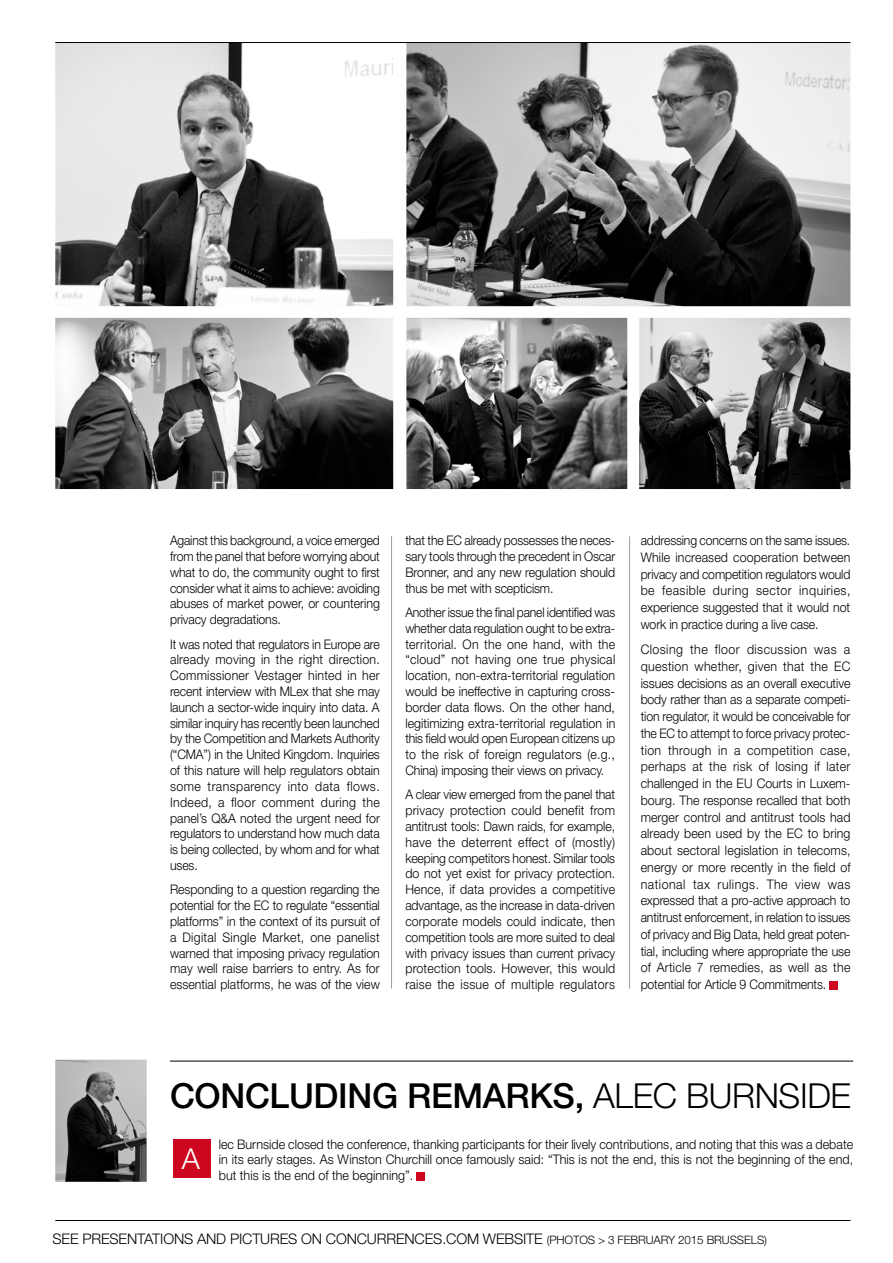
<style>
.page{position:relative;width:893px;height:1263px;background:#fff}
.page>*{position:absolute;margin:0;border:0;box-sizing:border-box;transform-origin:0 0}
.t1{font:500 34.5px "Helvetica Neue LT";letter-spacing:-.01em;color:#000}
.t2{font:300 28.8px "Helvetica Neue LT";color:#fff}
.t3{font:300 14.55px "Helvetica Neue LT";letter-spacing:-.01em;color:#000}
.t4{font:300 13.2px/15.8px "Helvetica Neue LT";color:#000;text-align:justify;scale:.93 1}
.t5{font:300 13.2px/16.8px "Helvetica Neue LT";color:#000;text-align:justify;scale:.94 1}
.t6{font:300 13.2px/15.8px "Helvetica Neue LT";color:#000;text-align:justify;scale:.92 1}
.t7{font:300 13.2px/15.8px "Helvetica Neue LT";color:#000;text-align:justify;scale:.95 1}
.s1{font-weight:300}
.s2{font-size:11.55px}
</style>
<div class="page">
<hr style="left:55px;top:1220px;width:795px;height:1px;background:#000">
<div style="left:829px;top:981px;width:8px;height:8px;background:#cd071e"></div>
<div style="left:173px;top:1140px;width:37px;height:38px;background:#cd071e"></div>
<div style="left:416px;top:1172px;width:9px;height:8px;background:#cd071e"></div>
<hr style="left:391px;top:536px;width:1px;height:452px;background:#9c9e9f">
<hr style="left:629px;top:536px;width:1px;height:452px;background:#9c9e9f">
<hr style="left:170px;top:1061px;width:683px;height:1px;background:#000">
<img style="left:406px;top:43px;width:444px;height:263px">
<img style="left:406px;top:318px;width:221px;height:171px">
<img style="left:55px;top:318px;width:338px;height:171px">
<img style="left:55px;top:1060px;width:92px;height:122px">
<img style="left:639px;top:318px;width:211px;height:171px">
<img style="left:55px;top:43px;width:338px;height:263px">
<hr style="left:55px;top:42px;width:795px;height:1px;background:#000">
<p class="t6" style="left:170px;top:532px;width:230px">Against this background, a voice emerged from the panel that before worrying about what to do, the community ought to first consider what it aims to achieve: avoiding abuses of market power, or countering privacy degradations.</p>
<p class="t4" style="left:170px;top:636px;width:227px">It was noted that regulators in Europe are already moving in the right direction.<br>Commissioner Vestager hinted in her recent interview with MLex that she may launch a sector-wide inquiry into data. A similar inquiry has recently been launched by the Competition and Markets Authority (“CMA”) in the United Kingdom. Inquiries of this nature will help regulators obtain some transparency into data flows.<br>Indeed, a floor comment during the panel’s Q&amp;A noted the urgent need for regulators to understand how much data is being collected, by whom and for what uses.</p>
<p class="t5" style="left:170px;top:881px;width:225px;line-height:15.8px">Responding to a question regarding the potential for the EC to regulate “essential platforms” in the context of its pursuit of a Digital Single Market, one panelist warned that imposing privacy regulation may well raise barriers to entry. As for essential platforms, he was of the view</p>
<p class="t4" style="left:405px;top:532px;width:227px">that the EC already possesses the neces&shy;sary tools through the precedent in Oscar Bronner, and any new regulation should thus be met with scepticism.</p>
<p class="t6" style="left:405px;top:604px;width:230px">Another issue the final panel identified was whether data regulation ought to be extra&shy;territorial. On the one hand, with the “cloud” not having one true physical location, non-extra-territorial regulation would be ineffective in capturing cross&shy;border data flows. On the other hand, legitimizing extra-territorial regulation in this field would open European citizens up to the risk of foreign regulators (e.g., China) imposing their views on privacy.</p>
<p class="t4" style="left:405px;top:786px;width:227px">A clear view emerged from the panel that privacy protection could benefit from antitrust tools: Dawn raids, for example, have the deterrent effect of (mostly) keeping competitors honest. Similar tools do not yet exist for privacy protection.<br>Hence, if data provides a competitive advantage, as the increase in data-driven corporate models could indicate, then competition tools are more suited to deal with privacy issues than current privacy protection tools. However, this would raise the issue of multiple regulators</p>
<p class="t4" style="left:641px;top:532px;width:227px;line-height:16.8px">addressing concerns on the same issues.<br>While increased cooperation between privacy and competition regulators would be feasible during sector inquiries, experience suggested that it would not work in practice during a live case.</p>
<p class="t5" style="left:641px;top:641px;width:225px">Closing the floor discussion was a question whether, given that the EC issues decisions as an overall executive body rather than as a separate competi&shy;tion regulator, it would be conceivable for the EC to attempt to force privacy protec&shy;tion through in a competition case, perhaps at the risk of losing if later challenged in the EU Courts in Luxem&shy;bourg. The response recalled that both merger control and antitrust tools had already been used by the EC to bring about sectoral legislation in telecoms, energy or more recently in the field of national tax rulings. The view was expressed that a pro-active approach to antitrust enforcement, in relation to issues of privacy and Big Data, held great poten&shy;tial, including where appropriate the use of Article 7 remedies, as well as the potential for Article 9 Commitments.</p>
<h1 class="t1" style="left:170px;top:1075px;width:682px">CONCLUDING REMARKS, <span class="s1">ALEC BURNSIDE</span></h1>
<h2 class="t2" style="left:182px;top:1141px;width:20px">A</h2>
<p class="t7" style="left:219px;top:1136px;width:669px">lec Burnside closed the conference, thanking participants for their lively contributions, and noting that this was a debate in its early stages. As Winston Churchill once famously said: “This is not the end, this is not the beginning of the end, but this is the end of the beginning”.</p>
<p class="t3" style="left:52px;top:1229px;width:716px">SEE PRESENTATIONS AND PICTURES ON CONCURRENCES.COM WEBSITE <span class="s2">(PHOTOS &gt; 3 FEBRUARY 2015 BRUSSELS)</span></p>
</div>
